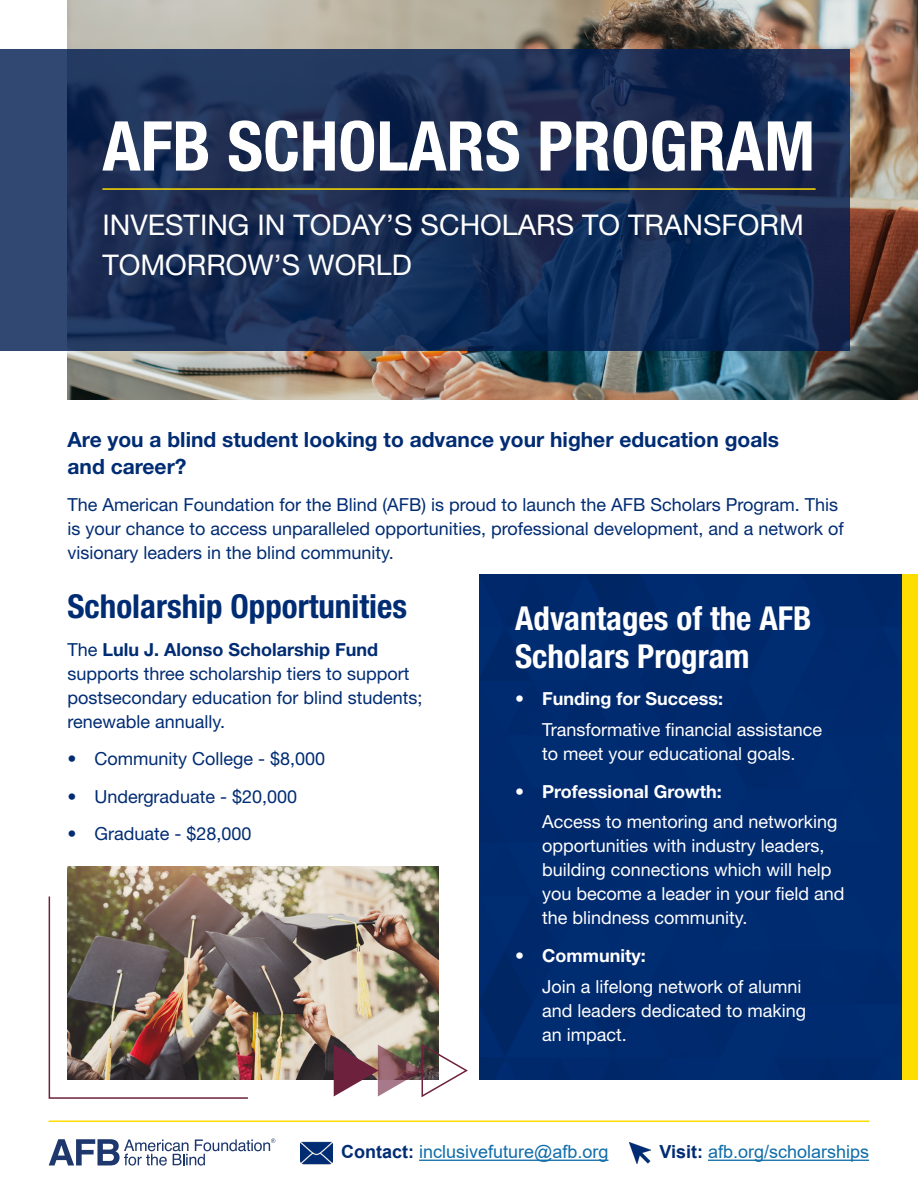
<style>
.page{position:relative;width:918px;height:1188px;background:#fff}
.page>*{position:absolute;margin:0;border:0;box-sizing:border-box;transform-origin:0 0}
.t1{font:700 condensed 68.85px "Helvetica Neue LT Std";color:#fff}
.t2{font:700 condensed 33px/37.5px "Helvetica Neue LT Std";color:#fff}
.t3{font:700 condensed 33px "Helvetica Neue LT Std";color:#002c73}
.t4{font:28.5px/40.2px "Helvetica Neue LT Std";color:#fff}
.t5{font:700 21px/27px "Helvetica Neue LT Std";color:#002c73}
.t6{font:18px/24px "Helvetica Neue LT Std";color:#002c73}
.t7{font:18px/24px "Helvetica Neue LT Std";color:#fff}
.t8{font:18px "Arial";color:#106da9}
.t9{font:700 18px "Helvetica Neue LT Std";color:#fff}
.s1{font-weight:700}
.s2{font-weight:700;color:#002c73}
</style>
<div class="page">
<img style="left:68px;top:0;width:850px;height:400px">
<div style="left:479px;top:575px;width:423px;height:505px;background:#002b70"></div>
<svg style="left:0;top:49px;width:850px;height:301px;background:#1a2f56"></svg>
<hr style="left:102px;top:188px;width:714px;height:2px;background:#fedd00">
<img style="left:301px;top:1141px;width:31px;height:24px">
<hr style="left:419px;top:1160px;width:189px;height:1px;background:#106da9">
<img style="left:68px;top:866px;width:371px;height:214px">
<svg style="left:49px;top:1138px;width:226px;height:28px"></svg>
<hr style="left:708px;top:1160px;width:161px;height:1px;background:#106da9">
<img style="left:630px;top:1143px;width:21px;height:20px">
<hr style="left:49px;top:1120px;width:820px;height:2px;background:#fedd00">
<svg style="left:334px;top:1042px;width:134px;height:56px"></svg>
<div style="left:902px;top:575px;width:16px;height:505px;background:#fedd00"></div>
<img style="left:48px;top:895px;width:201px;height:204px">
<h1 class="t1" style="left:102px;top:104px;width:714px">AFB SCHOLARS PROGRAM</h1>
<h2 class="t4" style="left:102px;top:204px;width:703px">INVESTING IN TODAY’S SCHOLARS TO TRANSFORM<br>TOMORROW’S WORLD</h2>
<p class="t5" style="left:68px;top:425px;width:713px">Are you a blind student looking to advance your higher education goals and career?</p>
<p class="t6" style="left:68px;top:492px;width:778px">The American Foundation for the Blind (AFB) is proud to launch the AFB Scholars Program. This is your chance to access unparalleled opportunities, professional development, and a network of visionary leaders in the blind community.</p>
<h3 class="t3" style="left:68px;top:587px;width:341px">Scholarship Opportunities</h3>
<p class="t6" style="left:68px;top:637px;width:357px">The <span class="s1">Lulu J. Alonso Scholarship Fund </span>supports three scholarship tiers to support postsecondary education for blind students; renewable annually.</p>
<p class="t6" style="left:68px;top:747px;width:259px">• Community College - $8,000</p>
<p class="t6" style="left:68px;top:784px;width:231px">• Undergraduate - $20,000</p>
<p class="t6" style="left:68px;top:822px;width:186px">• Graduate - $28,000</p>
<h3 class="t2" style="left:515px;top:599px;width:298px">Advantages of the AFB<br>Scholars Program</h3>
<p class="t9" style="left:515px;top:688px;width:210px">• Funding for Success:</p>
<p class="t7" style="left:542px;top:717px;width:282px">Transformative financial assistance to meet your educational goals.</p>
<p class="t9" style="left:515px;top:780px;width:208px">• Professional Growth:</p>
<p class="t7" style="left:542px;top:810px;width:304px">Access to mentoring and networking opportunities with industry leaders, building connections which will help you become a leader in your field and the blindness community.</p>
<p class="t9" style="left:515px;top:944px;width:132px">• Community:</p>
<p class="t7" style="left:542px;top:974px;width:266px">Join a lifelong network of alumni and leaders dedicated to making an impact.</p>
<p class="t8" style="left:341px;top:1140px;width:269px"><span class="s2">Contact:</span> inclusivefuture@afb.org</p>
<p class="t8" style="left:659px;top:1140px;width:211px"><span class="s2">Visit:</span> afb.org/scholarships</p>
</div>
